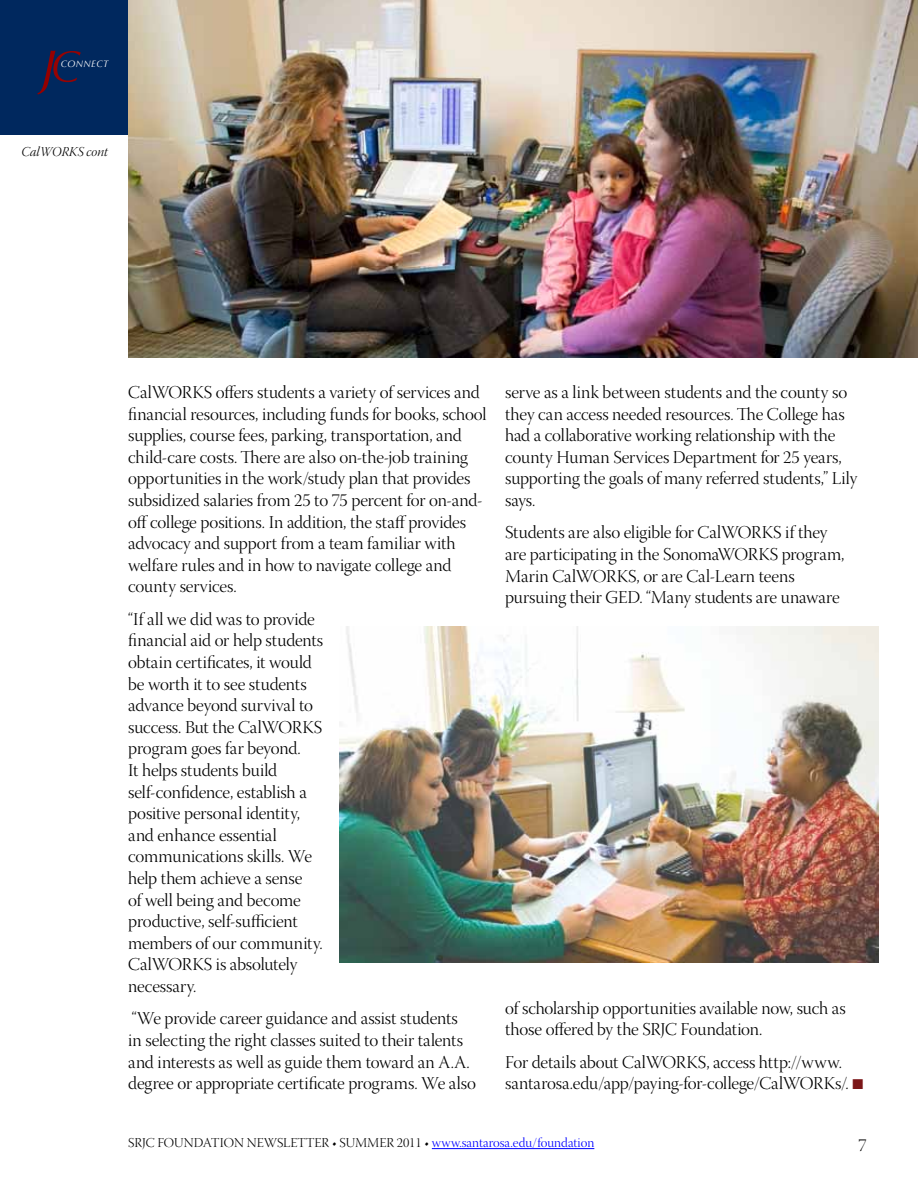
<style>
.page{position:relative;width:918px;height:1188px;background:#fff}
.page>*{position:absolute;margin:0;border:0;box-sizing:border-box;transform-origin:0 0}
.t1{font:18px/21.6px "Warnock Pro Light Disp";letter-spacing:-.01em;color:#000}
.t2{font:13.5px "Warnock Pro Light Disp";color:#000}
.t3{font:13.5px "Warnock Pro Light It Disp";color:#000}
.t4{font:italic 9.45px "Optima";letter-spacing:.04em;color:#fff}
.s1{color:#7b1618}
.s2{color:#00f}
</style>
<div class="page">
<div style="left:0;top:0;width:918px;height:135px;background:#00285e"></div>
<hr style="left:432px;top:1148px;width:162px;height:1px;background:#00f">
<svg style="left:38px;top:51px;width:43px;height:43px"></svg>
<img style="left:128px;top:0;width:790px;height:358px">
<img style="left:339px;top:626px;width:540px;height:336px">
<p class="t4" style="left:61px;top:58px;width:49px">CONNECT</p>
<p class="t3" style="left:22px;top:145px;width:88px">CalWORKS cont</p>
<p class="t1" style="left:128px;top:383px;width:360px;text-indent:88px">offers students a variety of services and financial resources, including funds for books, school supplies, course fees, parking, transportation, and child-care costs. There are also on-the-job training opportunities in the work/study plan that provides subsidized salaries from 25 to 75 percent for on-and&shy;off college positions. In addition, the staff provides advocacy and support from a team familiar with welfare rules and in how to navigate college and county services.</p>
<p class="t1" style="left:128px;top:610px;width:197px">“If all we did was to provide financial aid or help students obtain certificates, it would be worth it to see students advance beyond survival to success. But the CalWORKS program goes far beyond.<br>It helps students build self-confidence, establish a positive personal identity, and enhance essential communications skills. We help them achieve a sense<br>of well being and become productive, self-sufficient members of our community.<br>CalWORKS is absolutely necessary.</p>
<p class="t1" style="left:128px;top:1009px;width:349px">“We provide career guidance and assist students<br>in selecting the right classes suited to their talents and interests as well as guide them toward an A.A. degree or appropriate certificate programs. We also</p>
<p class="t1" style="left:128px;top:383px;width:52px">CalWorks</p>
<p class="t1" style="left:505px;top:383px;width:354px">serve as a link between students and the county so they can access needed resources. The college has had a collaborative working relationship with the county Human Services Department for 25 years, supporting the goals of many referred students,” Lily says.</p>
<p class="t1" style="left:505px;top:523px;width:341px">Students are also eligible for CalWORKS if they are participating in the SonomaWORKS program, Marin CalWORKS, or are Cal-Learn teens pursuing their GED. “Many students are unaware</p>
<p class="t1" style="left:505px;top:999px;width:342px">of scholarship opportunities available now, such as those offered by the SRJC Foundation.</p>
<p class="t1" style="left:505px;top:1053px;width:360px">For details about CalWORKS, access http://www. santarosa.edu/app/paying-for-college/CalWORKs/. <span class="s1">■</span></p>
<p class="t2" style="left:128px;top:1135px;width:468px">SRJC FOUNDATION NEWSLETTER • SUMMER 2011 • <span class="s2">www.santarosa.edu/foundation</span></p>
<p class="t1" style="left:858px;top:1136px;width:10px">7</p>
</div>
